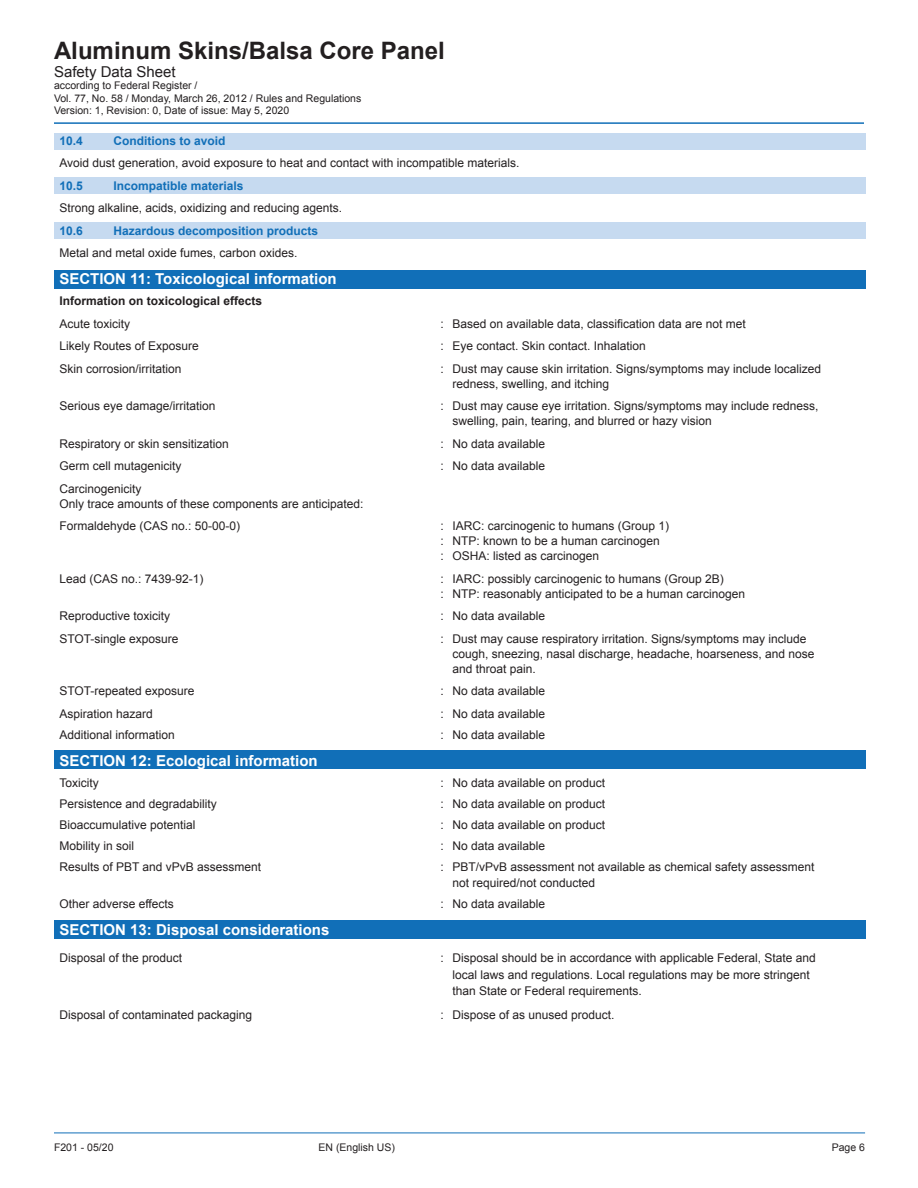
<style>
.page{position:relative;width:918px;height:1188px;background:#fff}
.page>*{position:absolute;margin:0;border:0;box-sizing:border-box;transform-origin:0 0}
.t1{font:700 24px "Arial";color:#231f20}
.Blue_Header{font:700 15px "Arial";color:#fff}
.t2{font:15px "Arial";color:#231f20}
.t3{font:12px/15px "Arial";color:#231f20}
.SubHead{font:700 12px "Arial";color:#116fb8}
.t4{font:700 12px "Arial";color:#231f20}
.t5{font:10.5px "Arial";color:#231f20}
</style>
<div class="page">
<div style="left:54px;top:920px;width:811px;height:19px;background:#116fb8"></div>
<hr style="left:54px;top:1133px;width:811px;height:1px;background:#116fb8">
<div style="left:54px;top:270px;width:811px;height:18px;background:#116fb8"></div>
<div style="left:54px;top:751px;width:811px;height:18px;background:#116fb8"></div>
<div style="left:54px;top:133px;width:811px;height:17px;background:#c6daf0"></div>
<div style="left:54px;top:177px;width:811px;height:17px;background:#c6daf0"></div>
<div style="left:54px;top:222px;width:811px;height:17px;background:#c6daf0"></div>
<hr style="left:54px;top:122px;width:810px;height:2px;background:#116fb8">
<p class="t1" style="left:54px;top:34px;width:392px">Aluminum Skins/Balsa Core Panel</p>
<p class="t2" style="left:54px;top:61px;width:123px">Safety Data Sheet</p>
<p class="t5" style="left:54px;top:79px;width:145px">according to Federal Register /</p>
<p class="t5" style="left:54px;top:91px;width:309px">Vol. 77, No. 58 / Monday, March 26, 2012 / Rules and Regulations</p>
<p class="t5" style="left:54px;top:104px;width:237px">Version: 1, Revision: 0, Date of issue: May 5, 2020</p>
<p class="SubHead" style="left:59px;top:133px;width:25px">10.4</p>
<p class="SubHead" style="left:113px;top:133px;width:114px">Conditions to avoid</p>
<p class="t3" style="left:59px;top:156px;width:462px">Avoid dust generation, avoid exposure to heat and contact with incompatible materials.</p>
<p class="SubHead" style="left:59px;top:178px;width:25px">10.5</p>
<p class="SubHead" style="left:113px;top:178px;width:132px">Incompatible materials</p>
<p class="t3" style="left:59px;top:201px;width:284px">Strong alkaline, acids, oxidizing and reducing agents.</p>
<p class="SubHead" style="left:59px;top:223px;width:25px">10.6</p>
<p class="SubHead" style="left:113px;top:223px;width:206px">Hazardous decomposition products</p>
<p class="t3" style="left:59px;top:246px;width:240px">Metal and metal oxide fumes, carbon oxides.</p>
<p class="Blue_Header" style="left:59px;top:269px;width:279px">SECTION 11: Toxicological information</p>
<p class="t4" style="left:59px;top:293px;width:204px">Information on toxicological effects</p>
<p class="t3" style="left:59px;top:316px;width:72px">Acute toxicity</p>
<p class="t3" style="left:440px;top:316px;width:307px">: Based on available data, classification data are not met</p>
<p class="t3" style="left:59px;top:339px;width:141px">Likely Routes of Exposure</p>
<p class="t3" style="left:440px;top:339px;width:207px">: Eye contact. Skin contact. Inhalation</p>
<p class="t3" style="left:59px;top:361px;width:124px">Skin corrosion/irritation</p>
<p class="t3" style="left:452px;top:361px;width:370px;text-indent:-12px">: Dust may cause skin irritation. Signs/symptoms may include localized redness, swelling, and itching</p>
<p class="t3" style="left:59px;top:399px;width:158px">Serious eye damage/irritation</p>
<p class="t3" style="left:452px;top:399px;width:368px;text-indent:-12px">: Dust may cause eye irritation. Signs/symptoms may include redness, swelling, pain, tearing, and blurred or hazy vision</p>
<p class="t3" style="left:59px;top:436px;width:171px">Respiratory or skin sensitization</p>
<p class="t3" style="left:440px;top:436px;width:106px">: No data available</p>
<p class="t3" style="left:59px;top:459px;width:124px">Germ cell mutagenicity</p>
<p class="t3" style="left:440px;top:459px;width:106px">: No data available</p>
<p class="t3" style="left:59px;top:481px;width:84px">Carcinogenicity</p>
<p class="t3" style="left:59px;top:496px;width:306px">Only trace amounts of these components are anticipated:</p>
<p class="t3" style="left:59px;top:519px;width:182px">Formaldehyde (CAS no.: 50-00-0)</p>
<p class="t3" style="left:440px;top:519px;width:230px">: IARC: carcinogenic to humans (Group 1)</p>
<p class="t3" style="left:440px;top:534px;width:221px">: NTP: known to be a human carcinogen</p>
<p class="t3" style="left:440px;top:549px;width:160px">: OSHA: listed as carcinogen</p>
<p class="t3" style="left:59px;top:571px;width:146px">Lead (CAS no.: 7439-92-1)</p>
<p class="t3" style="left:440px;top:571px;width:285px">: IARC: possibly carcinogenic to humans (Group 2B)</p>
<p class="t3" style="left:440px;top:586px;width:306px">: NTP: reasonably anticipated to be a human carcinogen</p>
<p class="t3" style="left:59px;top:609px;width:112px">Reproductive toxicity</p>
<p class="t3" style="left:440px;top:609px;width:106px">: No data available</p>
<p class="t3" style="left:59px;top:631px;width:121px">STOT-single exposure</p>
<p class="t3" style="left:452px;top:631px;width:364px;text-indent:-12px">: Dust may cause respiratory irritation. Signs/symptoms may include cough, sneezing, nasal discharge, headache, hoarseness, and nose and throat pain.</p>
<p class="t3" style="left:59px;top:684px;width:137px">STOT-repeated exposure</p>
<p class="t3" style="left:440px;top:684px;width:106px">: No data available</p>
<p class="t3" style="left:59px;top:706px;width:95px">Aspiration hazard</p>
<p class="t3" style="left:440px;top:706px;width:106px">: No data available</p>
<p class="t3" style="left:59px;top:727px;width:117px">Additional information</p>
<p class="t3" style="left:440px;top:727px;width:106px">: No data available</p>
<p class="Blue_Header" style="left:59px;top:751px;width:260px">SECTION 12: Ecological information</p>
<p class="t3" style="left:59px;top:775px;width:41px">Toxicity</p>
<p class="t3" style="left:440px;top:775px;width:166px">: No data available on product</p>
<p class="t3" style="left:59px;top:796px;width:159px">Persistence and degradability</p>
<p class="t3" style="left:440px;top:796px;width:166px">: No data available on product</p>
<p class="t3" style="left:59px;top:817px;width:138px">Bioaccumulative potential</p>
<p class="t3" style="left:440px;top:817px;width:166px">: No data available on product</p>
<p class="t3" style="left:59px;top:838px;width:76px">Mobility in soil</p>
<p class="t3" style="left:440px;top:838px;width:106px">: No data available</p>
<p class="t3" style="left:59px;top:859px;width:203px">Results of PBT and vPvB assessment</p>
<p class="t3" style="left:452px;top:858px;width:364px;line-height:16.5px;text-indent:-12px">: PBT/vPvB assessment not available as chemical safety assessment not required/not conducted</p>
<p class="t3" style="left:59px;top:897px;width:116px">Other adverse effects</p>
<p class="t3" style="left:440px;top:897px;width:106px">: No data available</p>
<p class="Blue_Header" style="left:59px;top:920px;width:272px">SECTION 13: Disposal considerations</p>
<p class="t3" style="left:59px;top:951px;width:124px">Disposal of the product</p>
<p class="t3" style="left:452px;top:950px;width:365px;line-height:16.5px;text-indent:-12px">: Disposal should be in accordance with applicable Federal, State and local laws and regulations. Local regulations may be more stringent than State or Federal requirements.</p>
<p class="t3" style="left:59px;top:1008px;width:194px">Disposal of contaminated packaging</p>
<p class="t3" style="left:440px;top:1008px;width:176px">: Dispose of as unused product.</p>
<p class="t5" style="left:54px;top:1141px;width:61px">F201 - 05/20</p>
<p class="t5" style="left:319px;top:1141px;width:78px">EN (English US)</p>
<p class="t5" style="left:832px;top:1141px;width:35px">Page 6</p>
</div>
